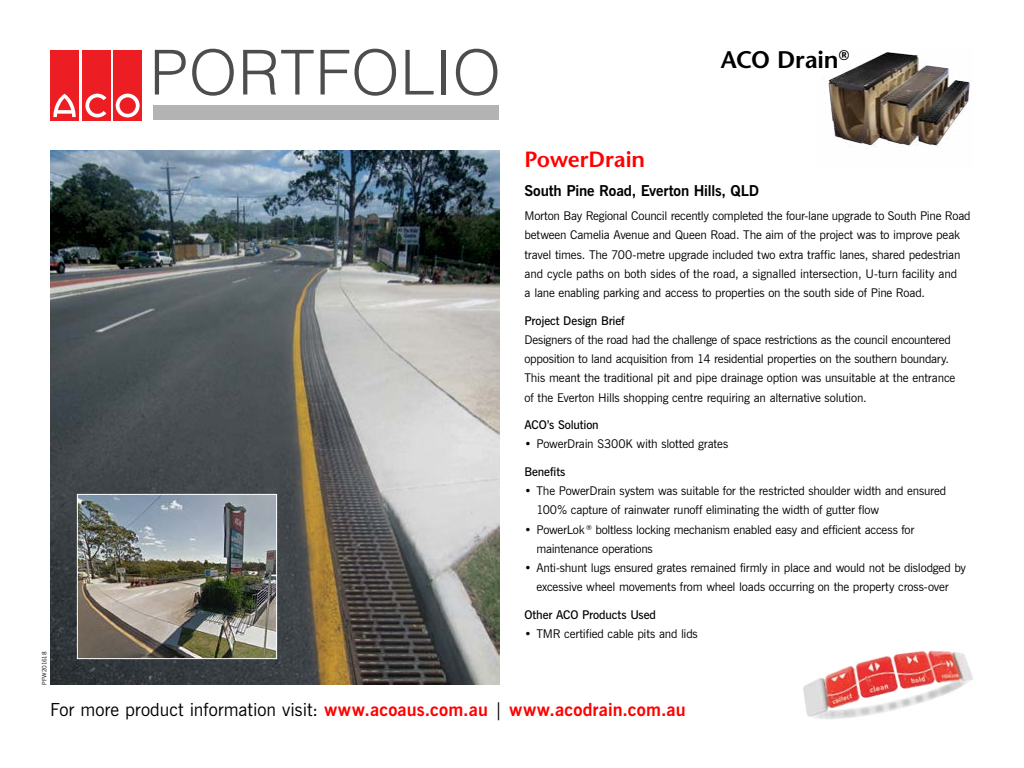
<style>
.page{position:relative;width:1024px;height:768px;background:#fff}
.page>*{position:absolute;margin:0;border:0;box-sizing:border-box;transform-origin:0 0}
.t1{font:300 62px "Helvetica";letter-spacing:.015em;color:#4d4d4d}
.t2{font:600 24px "Stone Sans";letter-spacing:-.005em;color:#000}
.t3{font:600 22px "Stone Sans";letter-spacing:-.005em;color:#f00}
.t4{font:700 18px "News Gothic BT";letter-spacing:.01em;color:#f00}
.t5{font:700 15px "News Gothic BT";letter-spacing:-.01em;color:#000}
.t6{font:12px/19.3px "News Gothic BT";letter-spacing:-.015em;color:#000}
.t7{font:600 12px "News Gothic BT";letter-spacing:-.01em;color:#000}
.t8{font:6px "News Gothic BT";letter-spacing:-.015em;color:#000}
.s1{font-weight:400;color:#000}
</style>
<div class="page">
<div style="left:154px;top:105px;width:345px;height:15px;background:#b3b3b3"></div>
<div style="left:113px;top:50px;width:29px;height:71px;background:#ed1d24"></div>
<div style="left:50px;top:50px;width:29px;height:71px;background:#ed1d24"></div>
<div style="left:82px;top:50px;width:28px;height:71px;background:#ed1d24"></div>
<svg style="left:116px;top:94px;width:24px;height:23px"></svg>
<svg style="left:85px;top:94px;width:21px;height:23px"></svg>
<svg style="left:53px;top:94px;width:23px;height:23px"></svg>
<img style="left:50px;top:150px;width:450px;height:535px">
<img style="left:803px;top:650px;width:170px;height:69px">
<img style="left:823px;top:52px;width:147px;height:95px">
<img style="left:79px;top:496px;width:196px;height:161px">
<div style="left:77px;top:494px;width:200px;height:165px;border:1px solid #fff"></div>
<p class="t8" style="left:41px;top:685px;width:35px;rotate:-90deg">PFW201618</p>
<h1 class="t1" style="left:150px;top:23px;width:352px">PORTFOLIO</h1>
<h2 class="t2" style="left:721px;top:45px;width:130px">ACO Drain<sup>®</sup></h2>
<h3 class="t3" style="left:524px;top:146px;width:122px">PowerDrain</h3>
<p class="t5" style="left:524px;top:181px;width:236px">South Pine Road, Everton Hills, QLD</p>
<p class="t6" style="left:524px;top:206px;width:448px">Morton Bay Regional Council recently completed the four-lane upgrade to South Pine Road between Camelia Avenue and Queen Road. The aim of the project was to improve peak travel times. The 700-metre upgrade included two extra traffic lanes, shared pedestrian and cycle paths on both sides of the road, a signalled intersection, U-turn facility and<br>a lane enabling parking and access to properties on the south side of Pine Road.</p>
<p class="t7" style="left:524px;top:313px;width:102px">Project Design Brief</p>
<p class="t6" style="left:524px;top:330px;width:432px">Designers of the road had the challenge of space restrictions as the council encountered opposition to land acquisition from 14 residential properties on the southern boundary.<br>This meant the traditional pit and pipe drainage option was unsuitable at the entrance of the Everton Hills shopping centre requiring an alternative solution.</p>
<p class="t7" style="left:524px;top:417px;width:76px">ACO’s Solution</p>
<p class="t6" style="left:524px;top:434px;width:205px">• PowerDrain S300K with slotted grates</p>
<p class="t7" style="left:524px;top:464px;width:43px">Benefits</p>
<p class="t6" style="left:536px;top:481px;width:411px;text-indent:-12px">• The PowerDrain system was suitable for the restricted shoulder width and ensured<br>100% capture of rainwater runoff eliminating the width of gutter flow</p>
<p class="t6" style="left:537px;top:520px;width:379px;text-indent:-12px">• PowerLok <sup>®</sup> boltless locking mechanism enabled easy and efficient access for maintenance operations</p>
<p class="t6" style="left:525px;top:558px;width:443px;text-align:center">• Anti-shunt lugs ensured grates remained firmly in place and would not be dislodged by excessive wheel movements from wheel loads occurring on the property cross-over</p>
<p class="t7" style="left:525px;top:607px;width:133px">Other ACO Products Used</p>
<p class="t6" style="left:525px;top:624px;width:175px">• TMR certified cable pits and lids</p>
<h3 class="t4" style="left:50px;top:699px;width:637px"><span class="s1">For more product information visit:</span> www.acoaus.com.au <span class="s1">|</span> www.acodrain.com.au</h3>
</div>
